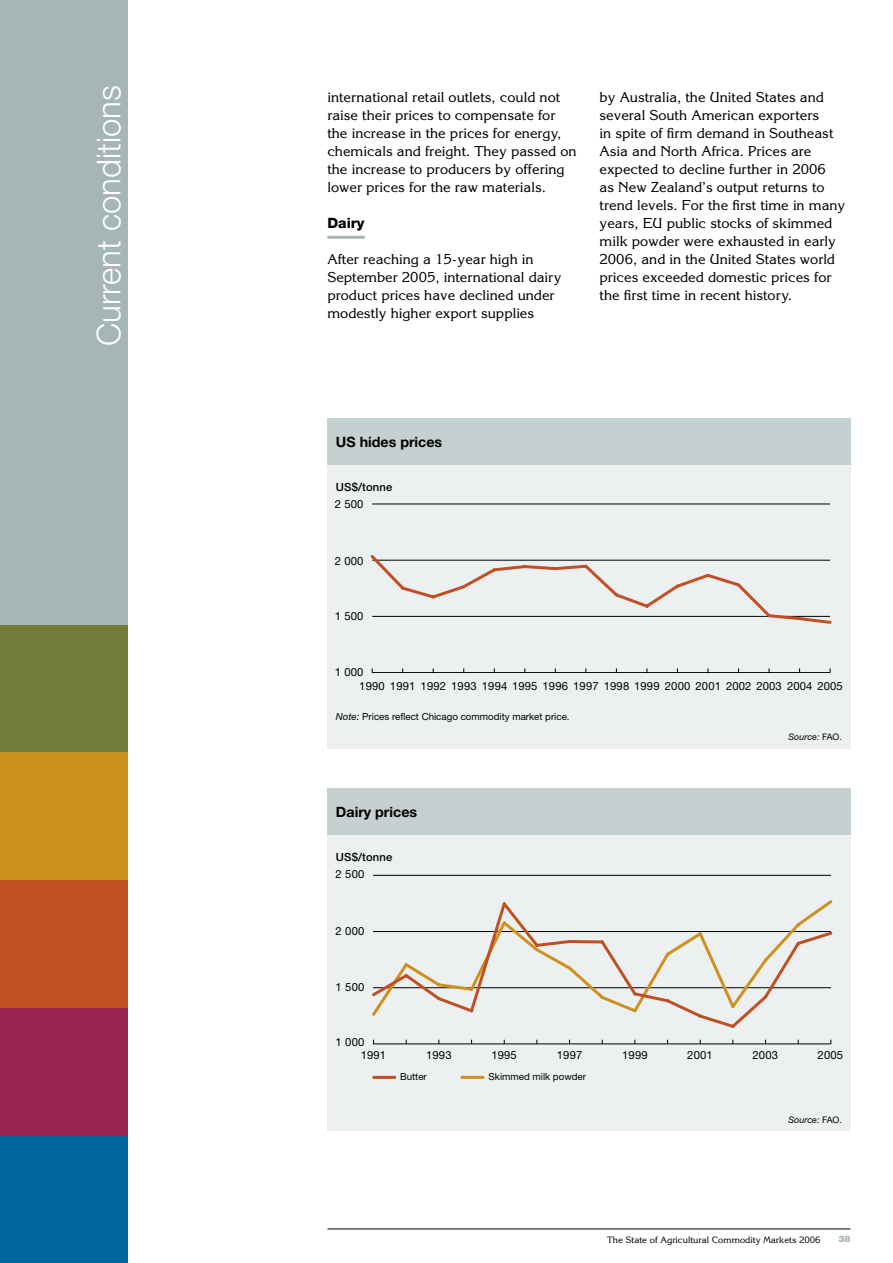
<style>
.page{position:relative;width:893px;height:1263px;background:#fff}
.page>*{position:absolute;margin:0;border:0;box-sizing:border-box;transform-origin:0 0}
.t1{font:300 33px "Helvetica Neue";color:#fff}
.t2{font:700 14.25px "Helvetica Neue";color:#000}
.t3{font:800 14.25px "Helvetica Neue";color:#000}
.t4{font:13.95px/18px "Korinna";color:#000}
.t5{font:11.25px/13.4px "Helvetica Neue";letter-spacing:.015em;color:#000}
.t6{font:500 11.25px "Helvetica Neue";letter-spacing:.015em;color:#000}
.t7{font:9.75px "Helvetica Neue";color:#000}
.t8{font:9px "Korinna";color:#000}
.t9{font:italic 9px "Helvetica Neue";color:#000}
.t10{font:900 9px "Helvetica Neue";color:#a6b5b5}
.s1{font-style:italic}
.s2{font-style:normal}
</style>
<div class="page">
<div style="left:0;top:0;width:128px;height:627px;background:#a6b5b5"></div>
<div style="left:0;top:1135px;width:128px;height:128px;background:#00679e"></div>
<div style="left:0;top:1008px;width:128px;height:127px;background:#96244e"></div>
<div style="left:0;top:880px;width:128px;height:128px;background:#c05024"></div>
<div style="left:0;top:625px;width:128px;height:128px;background:#727c38"></div>
<div style="left:0;top:753px;width:128px;height:127px;background:#ce9120"></div>
<div style="left:327px;top:829px;width:523px;height:302px;background:#edf0f0"></div>
<div style="left:327px;top:788px;width:523px;height:47px;background:#c5d0d0"></div>
<div style="left:327px;top:462px;width:523px;height:287px;background:#edf0f0"></div>
<div style="left:327px;top:418px;width:523px;height:47px;background:#c5d0d0"></div>
<hr style="left:372px;top:672px;width:458px;height:1px;background:#000">
<hr style="left:372px;top:504px;width:458px;height:1px;background:#000">
<svg style="left:371px;top:555px;width:461px;height:69px"></svg>
<hr style="left:373px;top:1043px;width:458px;height:1px;background:#000">
<hr style="left:373px;top:875px;width:458px;height:1px;background:#000">
<svg style="left:372px;top:900px;width:460px;height:128px"></svg>
<hr style="left:374px;top:1076px;width:21px;height:3px;background:#c05024">
<hr style="left:462px;top:1076px;width:21px;height:3px;background:#ce9120">
<hr style="left:327px;top:1228px;width:523px;height:1px;background:#000">
<hr style="left:327px;top:236px;width:38px;height:3px;background:#a6b5b5">
<h1 class="t1" style="left:88px;top:346px;width:262px;rotate:-90deg">Current conditions</h1>
<p class="t4" style="left:327px;top:88px;width:251px">international retail outlets, could not raise their prices to compensate for the increase in the prices for energy, chemicals and freight. They passed on the increase to producers by offering lower prices for the raw materials.</p>
<p class="t3" style="left:327px;top:214px;width:39px">Dairy</p>
<p class="t4" style="left:327px;top:250px;width:236px">After reaching a 15-year high in September 2005, international dairy product prices have declined under modestly higher export supplies</p>
<p class="t4" style="left:600px;top:88px;width:247px">by Australia, the United States and several South American exporters<br>in spite of firm demand in Southeast Asia and North Africa. Prices are expected to decline further in 2006<br>as New Zealand’s output returns to trend levels. For the first time in many years, EU public stocks of skimmed milk powder were exhausted in early 2006, and in the United States world prices exceeded domestic prices for the first time in recent history.</p>
<p class="t2" style="left:336px;top:433px;width:108px">US hides prices</p>
<p class="t6" style="left:336px;top:480px;width:58px">US$/tonne</p>
<p class="t5" style="left:335px;top:497px;width:30px">2 500</p>
<p class="t5" style="left:335px;top:554px;width:30px">2 000</p>
<p class="t5" style="left:335px;top:609px;width:30px">1 500</p>
<p class="t5" style="left:335px;top:665px;width:30px">1 000</p>
<p class="t7" style="left:336px;top:710px;width:235px"><span class="s1">Note:</span> Prices reflect Chicago commodity market price.</p>
<p class="t5" style="left:359px;top:679px;width:485px">1990 1991 1992 1993 1994 1995 1996 1997 1998 1999 2000 2001 2002 2003 2004 2005</p>
<p class="t9" style="left:788px;top:731px;width:55px">Source: <span class="s2">FAO.</span></p>
<p class="t2" style="left:336px;top:803px;width:83px">Dairy prices</p>
<p class="t6" style="left:336px;top:850px;width:58px">US$/tonne</p>
<p class="t5" style="left:336px;top:867px;width:30px">2 500</p>
<p class="t5" style="left:336px;top:924px;width:30px">2 000</p>
<p class="t5" style="left:336px;top:980px;width:30px">1 500</p>
<p class="t5" style="left:361px;top:1035px;width:27px;text-indent:-25px">1 000<br>1991</p>
<p class="t5" style="left:426px;top:1049px;width:27px">1993</p>
<p class="t5" style="left:491px;top:1049px;width:27px">1995</p>
<p class="t5" style="left:557px;top:1049px;width:27px">1997</p>
<p class="t5" style="left:622px;top:1049px;width:27px">1999</p>
<p class="t5" style="left:687px;top:1049px;width:27px">2001</p>
<p class="t5" style="left:753px;top:1049px;width:27px">2003</p>
<p class="t5" style="left:818px;top:1049px;width:27px">2005</p>
<p class="t7" style="left:400px;top:1071px;width:28px">Butter</p>
<p class="t7" style="left:489px;top:1071px;width:99px">Skimmed milk powder</p>
<p class="t9" style="left:788px;top:1114px;width:55px">Source: <span class="s2">FAO.</span></p>
<p class="t8" style="left:607px;top:1234px;width:215px">The State of Agricultural Commodity Markets 2006</p>
<p class="t10" style="left:838px;top:1234px;width:7px">38</p>
</div>
